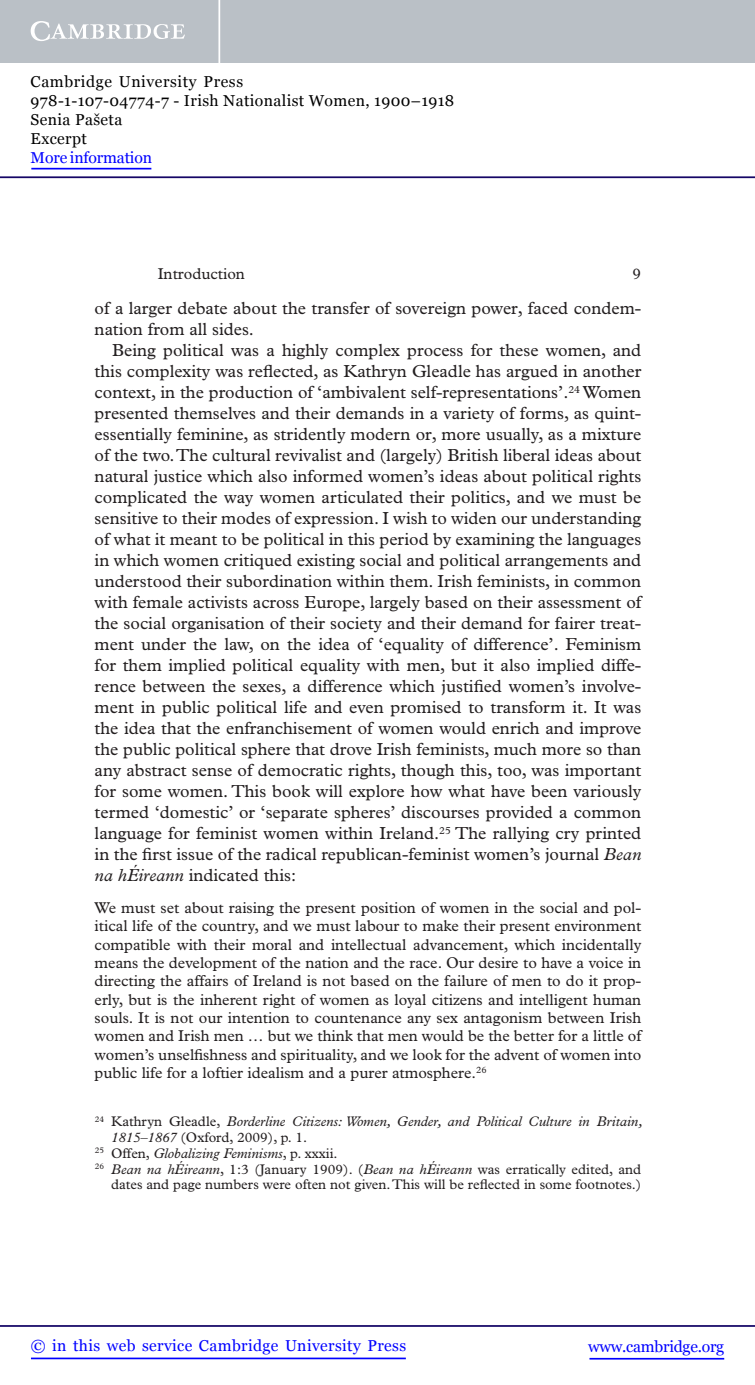
<style>
.page{position:relative;width:755px;height:1385px;background:#fff}
.page>*{position:absolute;margin:0;border:0;box-sizing:border-box;transform-origin:0 0}
.t1{font:17.5px/21px "Plantin Std";color:#231f20}
.t2{font:15.75px/18.4px "Plantin Std";color:#231f20;text-align:justify}
.t3{font:15.75px/18.9px "Georgia";letter-spacing:.025em;color:#000}
.t4{font:15.75px "Georgia";letter-spacing:.025em;color:#00f}
.t5{font:15.75px "Georgia";letter-spacing:-.015em;color:#00f}
.t6{font:15.75px "Georgia";letter-spacing:-.01em;color:#00f}
.t7{font:14px "Plantin Std";color:#231f20}
.t8{font:italic 14px "Plantin Std";color:#231f20}
.s1{font-style:italic}
.s2{font-style:normal}
</style>
<div class="page">
<hr style="left:589px;top:1358px;width:134px;height:1px;background:#00f">
<hr style="left:0;top:1325px;width:754px;height:2px;background:#150666">
<hr style="left:31px;top:1357px;width:374px;height:2px;background:#00f">
<div style="left:0;top:0;width:754px;height:63px;background:#bac0c6"></div>
<svg style="left:31px;top:21px;width:154px;height:20px"></svg>
<hr style="left:218px;top:0;width:2px;height:63px;background:#fff">
<hr style="left:0;top:176px;width:754px;height:2px;background:#150666">
<hr style="left:31px;top:168px;width:120px;height:1px;background:#00f">
<p class="t3" style="left:31px;top:72px;width:425px">Cambridge University Press<br>978-1-107-04774-7 - Irish Nationalist Women, 1900–1918<br>Senia Pašeta<br>Excerpt</p>
<p class="t6" style="left:31px;top:148px;width:123px">More information</p>
<p class="t2" style="left:158px;top:266px;width:89px">Introduction</p>
<p class="t2" style="left:632px;top:266px;width:10px">9</p>
<p class="t1" style="left:95px;top:299px;width:548px">of a larger debate about the transfer of sovereign power, faced condem&shy;nation from all sides.</p>
<p class="t1" style="left:95px;top:341px;width:548px;text-align:justify;text-indent:18px">Being political was a highly complex process for these women, and this complexity was reflected, as Kathryn Gleadle has argued in another context, in the production of ‘ambivalent self-representations’. <sup>24</sup> Women presented themselves and their demands in a variety of forms, as quint&shy;essentially feminine, as stridently modern or, more usually, as a mixture of the two. The cultural revivalist and (largely) British liberal ideas about natural justice which also informed women’s ideas about political rights complicated the way women articulated their politics, and we must be sensitive to their modes of expression. I wish to widen our understanding of what it meant to be political in this period by examining the languages in which women critiqued existing social and political arrangements and understood their subordination within them. Irish feminists, in common with female activists across Europe, largely based on their assessment of the social organisation of their society and their demand for fairer treat&shy;ment under the law, on the idea of ‘equality of difference’. Feminism for them implied political equality with men, but it also implied diffe&shy;rence between the sexes, a difference which justified women’s involve&shy;ment in public political life and even promised to transform it. It was the idea that the enfranchisement of women would enrich and improve the public political sphere that drove Irish feminists, much more so than any abstract sense of democratic rights, though this, too, was important for some women. This book will explore how what have been variously termed ‘domestic’ or ‘separate spheres’ discourses provided a common language for feminist women within Ireland. <sup>25</sup> The rallying cry printed in the first issue of the radical republican-feminist women’s journal <span class="s1">Bean na h É ireann</span> indicated this:</p>
<p class="t2" style="left:95px;top:899px;width:548px">We must set about raising the present position of women in the social and pol&shy;itical life of the country, and we must labour to make their present environment compatible with their moral and intellectual advancement, which incidentally means the development of the nation and the race. Our desire to have a voice in directing the affairs of Ireland is not based on the failure of men to do it prop&shy;erly, but is the inherent right of women as loyal citizens and intelligent human souls. It is not our intention to countenance any sex antagonism between Irish women and Irish men … but we think that men would be the better for a little of women’s unselfishness and spirituality, and we look for the advent of women into public life for a loftier idealism and a purer atmosphere. <sup>26</sup></p>
<p class="t8" style="left:95px;top:1116px;width:549px"><sup>24</sup> <span class="s2">Kathryn Gleadle ,</span> Borderline Citizens: Women, Gender, and Political Culture in Britain,</p>
<p class="t7" style="left:111px;top:1132px;width:197px"><span class="s1">1815–1867</span> ( Oxford , 2009 ) , p. 1.</p>
<p class="t8" style="left:95px;top:1148px;width:244px"><sup>25</sup> <span class="s2">Offen,</span> Globalizing Feminisms <span class="s2">, p. xxxii.</span></p>
<p class="t7" style="left:95px;top:1164px;width:547px"><sup>26</sup> <span class="s1">Bean na h É ireann</span>, 1:3 (January 1909). ( <span class="s1">Bean na h É ireann</span> was erratically edited, and</p>
<p class="t7" style="left:111px;top:1179px;width:531px">dates and page numbers were often not given. This will be reflected in some footnotes.)</p>
<p class="t4" style="left:31px;top:1337px;width:376px">© in this web service Cambridge University Press</p>
<p class="t5" style="left:587px;top:1337px;width:137px">www.cambridge.org</p>
</div>
